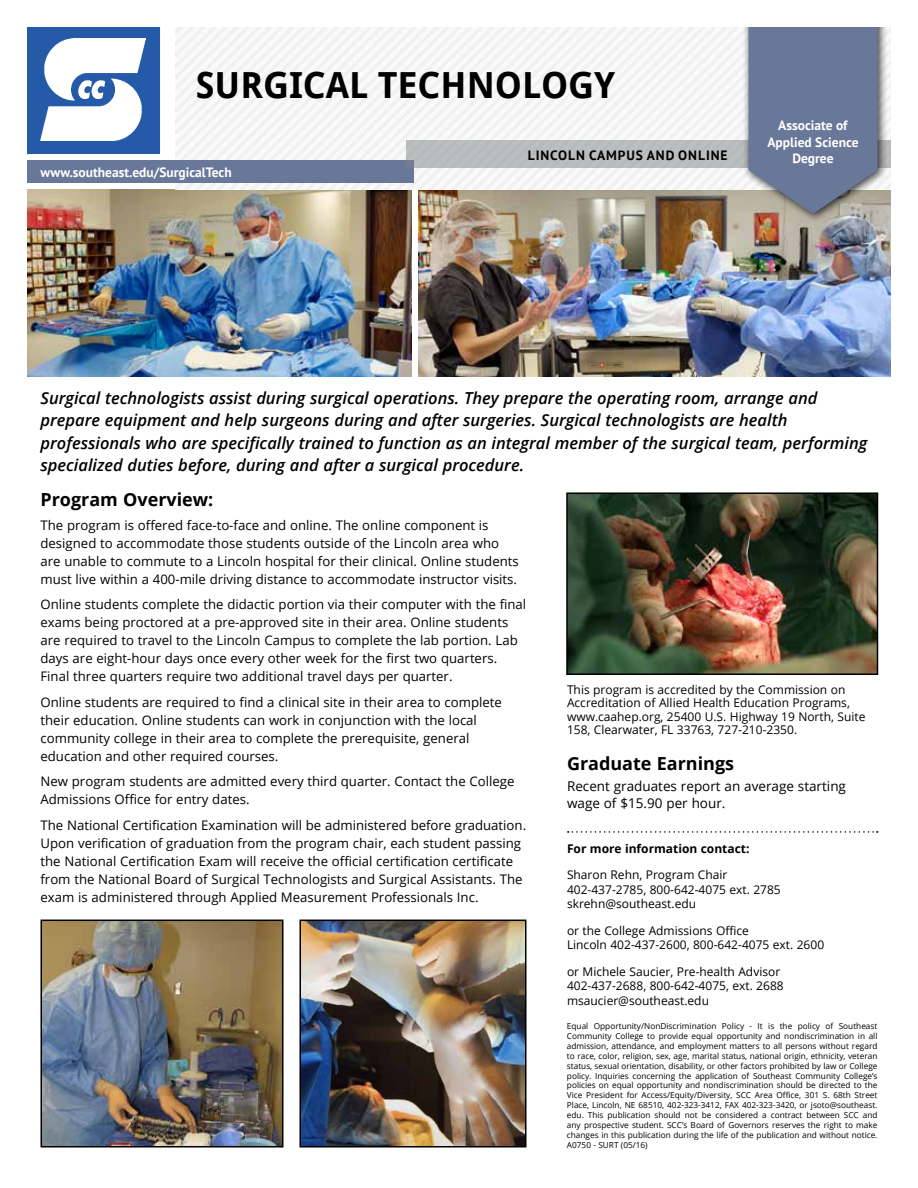
<style>
.page{position:relative;width:918px;height:1188px;background:#fff}
.page>*{position:absolute;margin:0;border:0;box-sizing:border-box;transform-origin:0 0}
.t1{font:700 36px "Droid Sans";color:#000}
.t2{font:700 18px "Open Sans";color:#000}
.t3{font:italic 600 16.5px/22.5px "Open Sans";color:#000}
.t4{font:700 13.5px/16.2px "PT Sans";color:#fff;text-align:center}
.t5{font:13.5px/16.2px "Open Sans";color:#000}
.t6{font:700 13.5px "PT Sans";letter-spacing:.07em;color:#000}
.t7{font:13.2px/18px "Open Sans";color:#000}
.t8{font:12px/14.4px "Open Sans";color:#000}
.t9{font:700 12px "Open Sans";color:#000}
.t10{font:8.25px/9.9px "Open Sans";color:#000;text-align:justify}
</style>
<div class="page">
<img style="left:418px;top:190px;width:472px;height:186px">
<img style="left:28px;top:190px;width:384px;height:186px">
<div style="left:0;top:160px;width:414px;height:23px;background:#697899"></div>
<div style="left:28px;top:28px;width:132px;height:126px;background:#255aa8"></div>
<img style="left:40px;top:39px;width:106px;height:101px">
<svg style="left:407px;top:141px;width:511px;height:27px;background:#bec0c1"></svg>
<div style="left:742px;top:0;width:146px;height:223px;background:#000;opacity:.75"></div>
<svg style="left:748px;top:28px;width:130px;height:186px;background:#717d99"></svg>
<svg style="left:568px;top:831px;width:310px;height:2px"></svg>
<img style="left:569px;top:495px;width:306px;height:177px">
<div style="left:566px;top:492px;width:312px;height:183px;border:2px solid #000"></div>
<img style="left:43px;top:923px;width:238px;height:222px">
<div style="left:40px;top:920px;width:244px;height:228px;border:2px solid #000"></div>
<img style="left:302px;top:923px;width:221px;height:222px">
<div style="left:299px;top:920px;width:227px;height:228px;border:2px solid #000"></div>
<h1 class="t1" style="left:196px;top:64px;width:421px">SURGICAL TECHNOLOGY</h1>
<p class="t4" style="left:40px;top:164px;width:193px">www.southeast.edu/SurgicalTech</p>
<p class="t4" style="left:767px;top:117px;width:93px">Associate of<br>Applied Science</p>
<p class="t6" style="left:528px;top:146px;width:201px">LINCOLN CAMPUS AND ONLINE</p>
<p class="t4" style="left:792px;top:150px;width:43px">Degree</p>
<p class="t3" style="left:40px;top:386px;width:828px">Surgical technologists assist during surgical operations. They prepare the operating room, arrange and prepare equipment and help surgeons during and after surgeries. Surgical technologists are health professionals who are specifically trained to function as an integral member of the surgical team, performing specialized duties before, during and after a surgical procedure.</p>
<h2 class="t2" style="left:40px;top:487px;width:174px">Program Overview:</h2>
<p class="t7" style="left:40px;top:516px;width:480px">The program is offered face-to-face and online. The online component is designed to accommodate those students outside of the Lincoln area who are unable to commute to a Lincoln hospital for their clinical. Online students must live within a 400-mile driving distance to accommodate instructor visits.</p>
<p class="t7" style="left:40px;top:595px;width:487px">Online students complete the didactic portion via their computer with the final exams being proctored at a pre-approved site in their area. Online students are required to travel to the Lincoln Campus to complete the lab portion. Lab days are eight-hour days once every other week for the first two quarters.<br>Final three quarters require two additional travel days per quarter.</p>
<p class="t7" style="left:40px;top:693px;width:463px">Online students are required to find a clinical site in their area to complete their education. Online students can work in conjunction with the local community college in their area to complete the prerequisite, general education and other required courses.</p>
<p class="t7" style="left:40px;top:772px;width:476px">New program students are admitted every third quarter. Contact the College<br>Admissions Office for entry dates.</p>
<p class="t7" style="left:40px;top:816px;width:487px">The National Certification Examination will be administered before graduation.<br>Upon verification of graduation from the program chair, each student passing the National Certification Exam will receive the official certification certificate from the National Board of Surgical Technologists and Surgical Assistants. The exam is administered through Applied Measurement Professionals Inc.</p>
<p class="t8" style="left:567px;top:682px;width:300px;line-height:13.5px">This program is accredited by the Commission on Accreditation of Allied Health Education Programs, www.caahep.org, 25400 U.S. Highway 19 North, Suite 158, Clearwater, FL 33763, 727-210-2350.</p>
<h2 class="t2" style="left:567px;top:751px;width:169px">Graduate Earnings</h2>
<p class="t5" style="left:567px;top:778px;width:281px">Recent graduates report an average starting wage of $15.90 per hour.</p>
<p class="t9" style="left:567px;top:840px;width:184px">For more information contact:</p>
<p class="t8" style="left:567px;top:868px;width:215px">Sharon Rehn, Program Chair<br>402-437-2785, 800-642-4075 ext. 2785 skrehn@southeast.edu</p>
<p class="t8" style="left:567px;top:923px;width:259px">or the College Admissions Office<br>Lincoln 402-437-2600, 800-642-4075 ext. 2600</p>
<p class="t8" style="left:567px;top:964px;width:218px">or Michele Saucier, Pre-health Advisor<br>402-437-2688, 800-642-4075, ext. 2688 msaucier@southeast.edu</p>
<p class="t10" style="left:567px;top:1021px;width:312px">Equal Opportunity/NonDiscrimination Policy - It is the policy of Southeast Community College to provide equal opportunity and nondiscrimination in all admission, attendance, and employment matters to all persons without regard to race, color, religion, sex, age, marital status, national origin, ethnicity, veteran status, sexual orientation, disability, or other factors prohibited by law or College policy. Inquiries concerning the application of Southeast Community College’s policies on equal opportunity and nondiscrimination should be directed to the Vice President for Access/Equity/Diversity, SCC Area Office, 301 S. 68th Street Place, Lincoln, NE 68510, 402-323-3412, FAX 402-323-3420, or jsoto@southeast. edu. This publication should not be considered a contract between SCC and any prospective student. SCC’s Board of Governors reserves the right to make changes in this publication during the life of the publication and without notice.<br>A0750 - SURT (05/16)</p>
</div>
